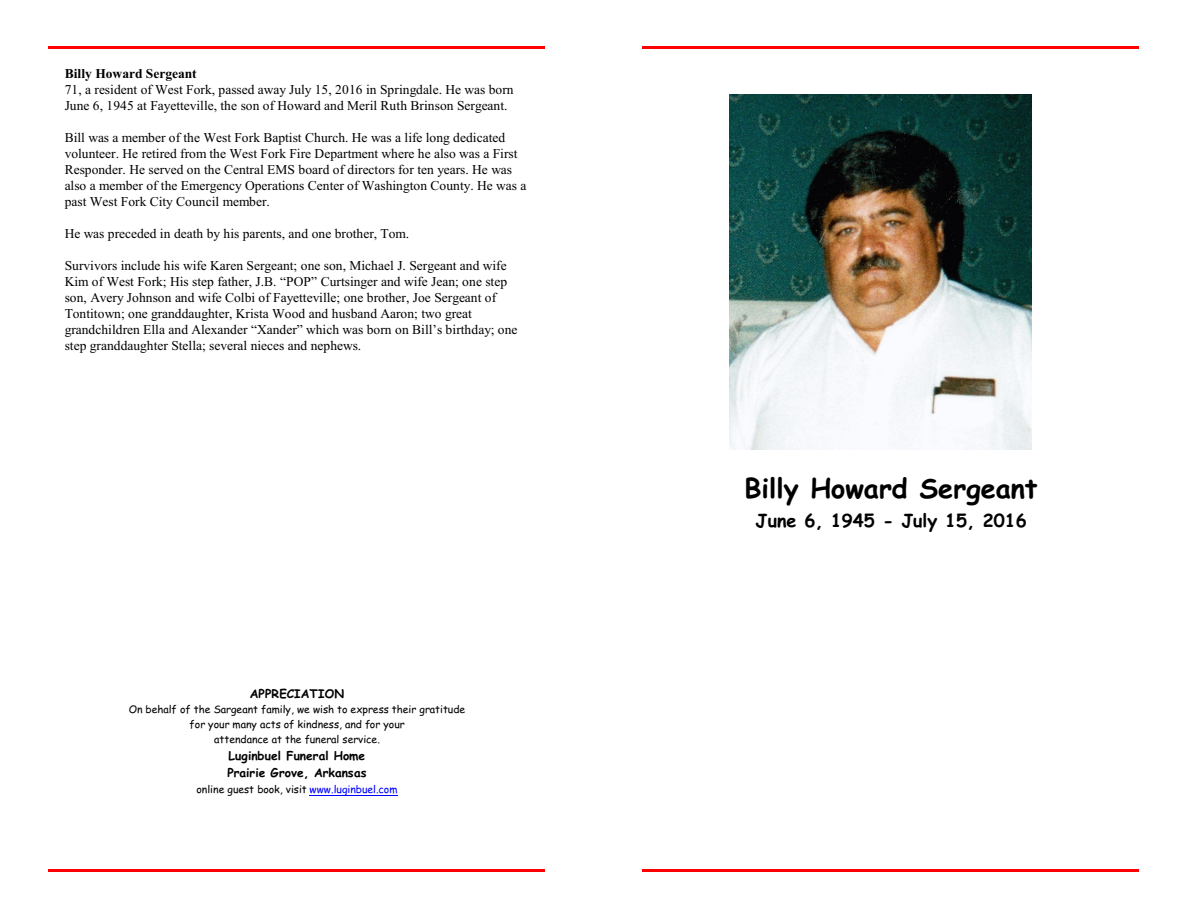
<style>
.page{position:relative;width:1188px;height:918px;background:#fff}
.page>*{position:absolute;margin:0;border:0;box-sizing:border-box;transform-origin:0 0}
.t1{font:700 27px "Comic Sans MS";color:#000}
.t2{font:700 18px "Comic Sans MS";color:#000}
.t3{font:13.5px/16px "Times New Roman";color:#000}
.t4{font:700 13.5px "Times New Roman";color:#000}
.t5{font:700 12px/17.2px "Comic Sans MS";color:#000}
.t6{font:10.5px/15px "Comic Sans MS";color:#000;text-align:center}
.s1{color:#00f}
</style>
<div class="page">
<hr style="left:49px;top:46px;width:496px;height:2px;background:#f00">
<hr style="left:49px;top:870px;width:496px;height:2px;background:#f00">
<hr style="left:643px;top:46px;width:496px;height:2px;background:#f00">
<hr style="left:643px;top:870px;width:496px;height:2px;background:#f00">
<hr style="left:310px;top:795px;width:88px;height:1px;background:#00f">
<img style="left:729px;top:95px;width:303px;height:355px">
<p class="t4" style="left:65px;top:68px;width:133px">Billy Howard Sergeant</p>
<p class="t3" style="left:65px;top:82px;width:450px">71, a resident of West Fork, passed away July 15, 2016 in Springdale. He was born<br>June 6, 1945 at Fayetteville, the son of Howard and Meril Ruth Brinson Sergeant.</p>
<p class="t3" style="left:65px;top:130px;width:463px">Bill was a member of the West Fork Baptist Church. He was a life long dedicated volunteer. He retired from the West Fork Fire Department where he also was a First Responder. He served on the Central EMS board of directors for ten years. He was also a member of the Emergency Operations Center of Washington County. He was a past West Fork City Council member.</p>
<p class="t3" style="left:65px;top:227px;width:346px">He was preceded in death by his parents, and one brother, Tom.</p>
<p class="t3" style="left:65px;top:259px;width:454px">Survivors include his wife Karen Sergeant; one son, Michael J. Sergeant and wife Kim of West Fork; His step father, J.B. “POP” Curtsinger and wife Jean; one step son, Avery Johnson and wife Colbi of Fayetteville; one brother, Joe Sergeant of Tontitown; one granddaughter, Krista Wood and husband Aaron; two great grandchildren Ella and Alexander “Xander” which was born on Bill’s birthday; one step granddaughter Stella; several nieces and nephews.</p>
<p class="t5" style="left:250px;top:686px;width:96px">APPRECIATION</p>
<p class="t6" style="left:129px;top:703px;width:338px">On behalf of the Sargeant family, we wish to express their gratitude for your many acts of kindness, and for your<br>attendance at the funeral service.</p>
<p class="t5" style="left:227px;top:748px;width:141px">Luginbuel Funeral Home<br>Prairie Grove, Arkansas</p>
<p class="t6" style="left:196px;top:783px;width:203px">online guest book, visit <span class="s1">www.luginbuel.com</span></p>
<h1 class="t1" style="left:744px;top:477px;width:295px">Billy Howard Sergeant</h1>
<h2 class="t2" style="left:756px;top:513px;width:273px">June 6, 1945 - July 15, 2016</h2>
</div>
